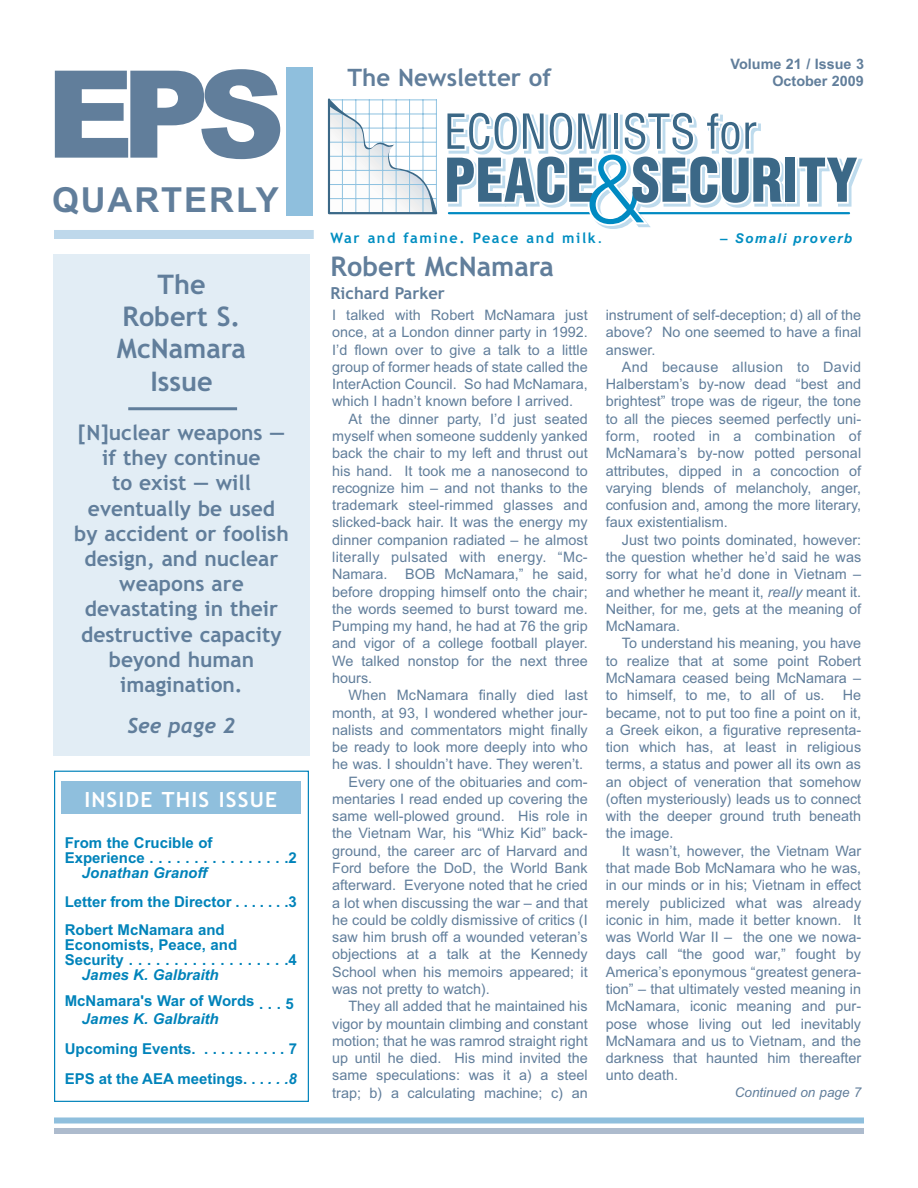
<style>
.page{position:relative;width:918px;height:1188px;background:#fff}
.page>*{position:absolute;margin:0;border:0;box-sizing:border-box;transform-origin:0 0}
.t1{font:900 121.5px "Arial";color:#617e9b}
.t2{font:700 34.5px "Arial";letter-spacing:.055em;color:#617e9b}
.t3{font:700 27px/32.4px "Trebuchet MS";color:#617e9b;text-align:center}
.t4{font:700 24px "Trebuchet MS";color:#617e9b}
.t5{font:700 21px/25.2px "Trebuchet MS";color:#617e9b;text-align:center}
.t6{font:700 21px "Trebuchet MS";letter-spacing:.06em;color:#fff}
.t7{font:italic 700 21px "Trebuchet";color:#617e9b}
.t8{font:700 16.5px "Trebuchet MS";color:#617e9b}
.t9{font:700 15px/15px "Arial";color:#0083ba}
.t10{font:italic 700 15px "Arial";color:#0083ba}
.t11{font:14.4px/17.2px "Arial";color:#617e9b;text-align:justify}
.t12{font:700 14.4px/17.2px "Arial";color:#617e9b;text-align:right}
.t13{font:700 14.4px "Trebuchet MS";letter-spacing:.11em;color:#008ec1}
.t14{font:italic 13.5px "Arial";color:#617e9b}
.t15{font:italic 700 13.5px "Arial";letter-spacing:.105em;color:#008ec1}
.s1{font-style:italic}
.s2{font-weight:400}
</style>
<div class="page">
<div style="left:53px;top:255px;width:257px;height:501px;background:#e2edf5"></div>
<div style="left:54px;top:771px;width:255px;height:331px;border:1px solid #0083ba"></div>
<div style="left:286px;top:67px;width:27px;height:149px;background:#8fbfdd"></div>
<div style="left:54px;top:230px;width:260px;height:9px;background:#bed8eb"></div>
<div style="left:54px;top:1128px;width:810px;height:6px;background:#adbbcd"></div>
<div style="left:54px;top:1118px;width:810px;height:6px;background:#8fbfdd"></div>
<div style="left:61px;top:782px;width:239px;height:32px;background:#8fbfdd"></div>
<hr style="left:128px;top:407px;width:109px;height:3px;background:#617e9b">
<div style="left:786px;top:159px;width:14px;height:48px;border:4px solid #bedbed"></div>
<svg style="left:328px;top:98px;width:110px;height:117px"></svg>
<hr style="left:634px;top:212px;width:215px;height:2px;background:#008ac2">
<div style="left:783px;top:156px;width:14px;height:48px;border:4px solid #fff"></div>
<svg style="left:447px;top:112px;width:341px;height:117px"></svg>
<div style="left:785px;top:158px;width:10px;height:44px;background:#3b6887"></div>
<svg style="left:796px;top:156px;width:66px;height:51px"></svg>
<h1 class="t1" style="left:46px;top:71px;width:240px">EPS</h1>
<h2 class="t2" style="left:52px;top:187px;width:228px">QUARTERLY</h2>
<h3 class="t3" style="left:117px;top:270px;width:131px">The<br>Robert S.<br>McNamara<br>Issue</h3>
<h3 class="t5" style="left:74px;top:422px;width:216px">[N]uclear weapons — if they continue<br>to exist — will eventually be used by accident or foolish design, and nuclear weapons are devastating in their destructive capacity beyond human imagination.</h3>
<h3 class="t7" style="left:128px;top:717px;width:109px">See page 2</h3>
<h3 class="t6" style="left:84px;top:791px;width:194px">INSIDE THIS ISSUE</h3>
<p class="t9" style="left:65px;top:837px;width:234px">From the Crucible of<br>Experience . . . . . . . . . . . . . . . .2</p>
<p class="t10" style="left:82px;top:867px;width:127px">Jonathan Granoff</p>
<p class="t9" style="left:65px;top:889px;width:234px;line-height:28.5px">Letter from the Director . . . . . . .3<br>Robert McNamara and</p>
<p class="t9" style="left:65px;top:939px;width:234px">Economists, Peace, and<br>Security . . . . . . . . . . . . . . . . . .4</p>
<p class="t10" style="left:82px;top:969px;width:138px">James K. Galbraith</p>
<p class="t9" style="left:65px;top:995px;width:231px">McNamara's War of Words . . . 5</p>
<p class="t10" style="left:82px;top:1013px;width:138px">James K. Galbraith</p>
<p class="t9" style="left:65px;top:1035px;width:234px;line-height:30px">Upcoming Events. . . . . . . . . . . 7<br>EPS at the AEA meetings. . . <span class="s1">. . .8</span></p>
<h3 class="t4" style="left:347px;top:68px;width:205px">The Newsletter of</h3>
<p class="t12" style="left:731px;top:57px;width:135px">Volume 21 / Issue 3<br>October 2009</p>
<p class="t13" style="left:330px;top:232px;width:274px">War and famine. Peace and milk<span class="s2">.</span></p>
<p class="t15" style="left:720px;top:233px;width:133px">– Somali proverb</p>
<h3 class="t3" style="left:331px;top:253px;width:225px">Robert McNamara</h3>
<p class="t8" style="left:331px;top:287px;width:116px">Richard Parker</p>
<p class="t11" style="left:332px;top:308px;width:257px">I talked with Robert McNamara just once, at a London dinner party in 1992.<br>I’d flown over to give a talk to a little group of former heads of state called the InterAction Council. So had McNamara, which I hadn’t known before I arrived.</p>
<p class="t11" style="left:332px;top:411px;width:257px;text-indent:16px">At the dinner party, I’d just seated myself when someone suddenly yanked back the chair to my left and thrust out his hand. It took me a nanosecond to recognize him – and not thanks to the trademark steel-rimmed glasses and slicked-back hair. It was the energy my dinner companion radiated – he almost literally pulsated with energy. “Mc-Namara. BOB McNamara,” he said, before dropping himself onto the chair; the words seemed to burst toward me.<br>Pumping my hand, he had at 76 the grip and vigor of a college football player.<br>We talked nonstop for the next three hours.</p>
<p class="t11" style="left:348px;top:688px;width:241px">When McNamara finally died last</p>
<p class="t11" style="left:332px;top:705px;width:257px">month, at 93, I wondered whether jour-</p>
<p class="t11" style="left:332px;top:723px;width:257px">nalists and commentators might finally</p>
<p class="t11" style="left:332px;top:740px;width:257px">be ready to look more deeply into who</p>
<p class="t11" style="left:332px;top:757px;width:253px">he was. I shouldn’t have. They weren’t.</p>
<p class="t11" style="left:348px;top:774px;width:241px">Every one of the obituaries and com-</p>
<p class="t11" style="left:332px;top:792px;width:257px">mentaries I read ended up covering the</p>
<p class="t11" style="left:332px;top:809px;width:257px">same well-plowed ground. His role in</p>
<p class="t11" style="left:332px;top:826px;width:257px">the Vietnam War, his “Whiz Kid” back-</p>
<p class="t11" style="left:332px;top:843px;width:257px">ground, the career arc of Harvard and</p>
<p class="t11" style="left:332px;top:861px;width:257px">Ford before the DoD, the World Bank</p>
<p class="t11" style="left:332px;top:878px;width:257px">afterward. Everyone noted that he cried</p>
<p class="t11" style="left:332px;top:895px;width:257px">a lot when discussing the war – and that</p>
<p class="t11" style="left:332px;top:913px;width:257px">he could be coldly dismissive of critics (I</p>
<p class="t11" style="left:332px;top:930px;width:257px">saw him brush off a wounded veteran’s</p>
<p class="t11" style="left:332px;top:947px;width:257px">objections at a talk at the Kennedy</p>
<p class="t11" style="left:332px;top:964px;width:257px">School when his memoirs appeared; it</p>
<p class="t11" style="left:332px;top:982px;width:159px">was not pretty to watch).</p>
<p class="t11" style="left:348px;top:999px;width:241px">They all added that he maintained his</p>
<p class="t11" style="left:332px;top:1016px;width:257px">vigor by mountain climbing and constant</p>
<p class="t11" style="left:332px;top:1034px;width:257px">motion; that he was ramrod straight right</p>
<p class="t11" style="left:332px;top:1051px;width:257px">up until he died. His mind invited the</p>
<p class="t11" style="left:332px;top:1068px;width:257px">same speculations: was it a) a steel</p>
<p class="t11" style="left:332px;top:1085px;width:257px">trap; b) a calculating machine; c) an</p>
<p class="t11" style="left:606px;top:308px;width:257px">instrument of self-deception; d) all of the above? No one seemed to have a final answer.</p>
<p class="t11" style="left:606px;top:360px;width:257px;text-indent:16px">And because allusion to David Halberstam’s by-now dead “best and brightest” trope was de rigeur, the tone to all the pieces seemed perfectly uni&shy;form, rooted in a combination of McNamara’s by-now potted personal attributes, dipped in a concoction of varying blends of melancholy, anger, confusion and, among the more literary, faux existentialism.</p>
<p class="t11" style="left:606px;top:532px;width:257px;text-indent:16px">Just two points dominated, however: the question whether he’d said he was sorry for what he’d done in Vietnam – and whether he meant it, <span class="s1">really</span> meant it.<br>Neither, for me, gets at the meaning of McNamara.</p>
<p class="t11" style="left:606px;top:636px;width:257px;text-indent:16px">To understand his meaning, you have to realize that at some point Robert McNamara ceased being McNamara – to himself, to me, to all of us.</p>
<p class="t11" style="left:606px;top:688px;width:257px;text-indent:237px">He became, not to put too fine a point on it, a Greek eikon, a figurative representa&shy;tion which has, at least in religious terms, a status and power all its own as an object of veneration that somehow (often mysteriously) leads us to connect with the deeper ground truth beneath the image.</p>
<p class="t11" style="left:606px;top:843px;width:257px;text-indent:16px">It wasn’t, however, the Vietnam War that made Bob McNamara who he was, in our minds or in his; Vietnam in effect merely publicized what was already iconic in him, made it better known. It was World War II – the one we nowa&shy;days call “the good war,” fought by America’s eponymous “greatest genera&shy;tion” – that ultimately vested meaning in McNamara, iconic meaning and pur&shy;pose whose living out led inevitably McNamara and us to Vietnam, and the darkness that haunted him thereafter unto death.</p>
<p class="t14" style="left:735px;top:1087px;width:128px">Continued on page 7</p>
</div>
